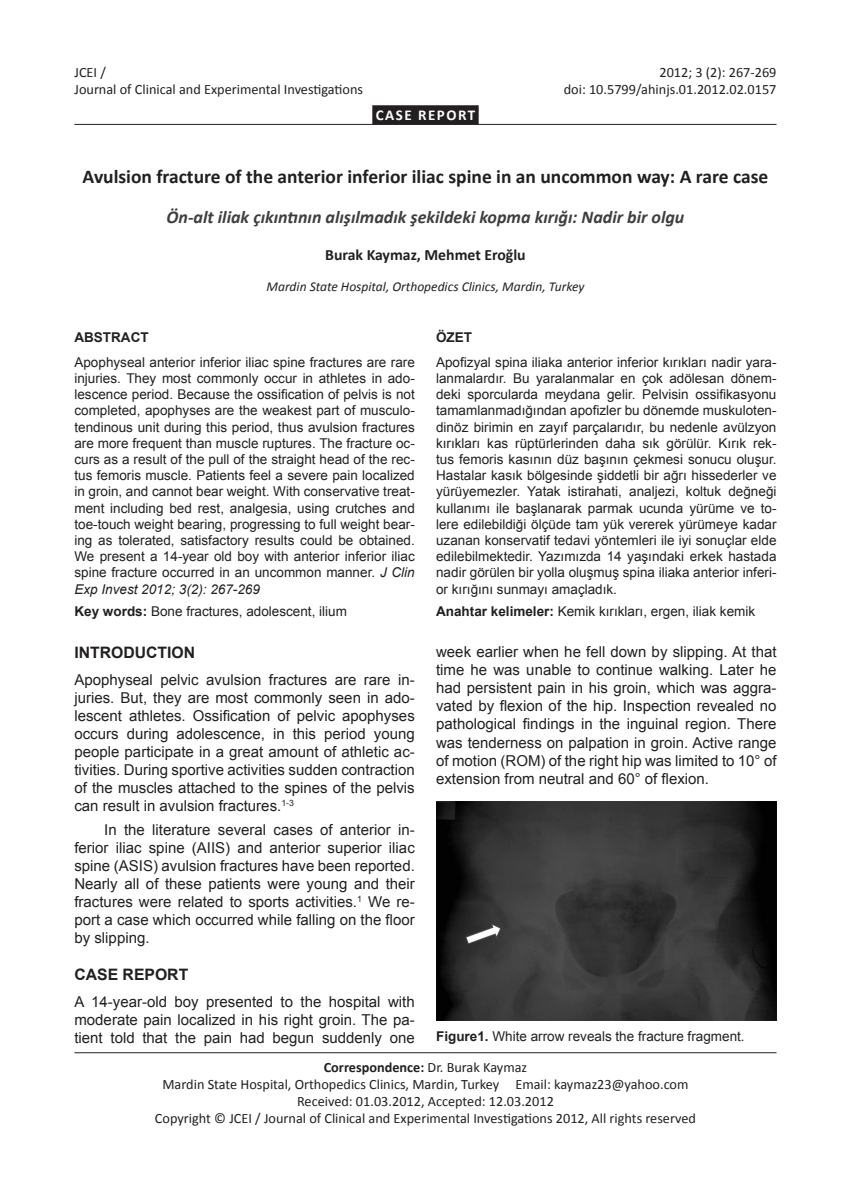
<style>
.page{position:relative;width:851px;height:1191px;background:#fff}
.page>*{position:absolute;margin:0;border:0;box-sizing:border-box;transform-origin:0 0}
._03-Makale_Baslik_1{font:700 19.5px "Calibri";color:#231f20}
._04-Makale_Baslik_2{font:italic 700 18px "Calibri";color:#3e3e3f}
._05-Yazarlar{font:700 15.75px "Calibri";color:#231f20}
._11-Alt_Konu{font:700 15.75px "Arial";color:#231f20}
._13-MetinSifir{font:15px/18px "Arial";color:#231f20;text-align:justify}
._14-MetinGir{font:15px/18px "Arial";color:#231f20;text-align:justify}
._02-Makale_Tipi{font:700 15px "Calibri";letter-spacing:.1em;color:#fff}
._20-Ust_AltBilgi_Yaz{font:15px "Calibri";color:#231f20}
._10-AltBilgi_Yazisma{font:14.25px "Calibri";color:#231f20}
._01-UstBilgi_KDAD_1{font:14.25px "Calibri";color:#231f20}
._10-AltBilgi_Yazisma-2{font:700 14.25px "Calibri";color:#231f20}
._20-Ust_AltBilgi_Yaz-2{font:italic 14.25px "Calibri";color:#231f20}
._08-Ozet_Turkish{font:13.5px/16.2px "Arial";color:#231f20;text-align:justify}
._09-Ozet_English{font:13.5px/16.2px "Arial";color:#231f20;text-align:justify}
._06-YazarAdres-0_tek{font:italic 13.5px "Calibri";color:#231f20}
._18-SekilResim_ve_Ya{font:13.5px "Arial";color:#231f20}
._07-Ozet_Baslik{font:700 13.5px "Arial";color:#231f20}
.s1{font-weight:700}
.s2{font-style:italic}
.s3{font-weight:400}
</style>
<div class="page">
<div style="left:373px;top:106px;width:105px;height:18px;background:#231f20"></div>
<div style="left:372px;top:105px;width:106px;height:19px;border:2px solid #231f20"></div>
<hr style="left:74px;top:1052px;width:702px;height:1px;background:#231f20">
<hr style="left:74px;top:124px;width:702px;height:1px;background:#231f20">
<img style="left:436px;top:801px;width:340px;height:220px">
<p class="_01-UstBilgi_KDAD_1" style="left:74px;top:63px;width:33px">JCEI /</p>
<p class="_01-UstBilgi_KDAD_1" style="left:659px;top:63px;width:118px">2012; 3 (2): 267-269</p>
<p class="_01-UstBilgi_KDAD_1" style="left:74px;top:80px;width:290px">Journal of Clinical and Experimental Investigations</p>
<p class="_01-UstBilgi_KDAD_1" style="left:563px;top:80px;width:214px">doi: 10.5799/ahinjs.01.2012.02.0157</p>
<p class="_02-Makale_Tipi" style="left:375px;top:105px;width:101px">CASE REPORT</p>
<p class="_20-Ust_AltBilgi_Yaz" style="left:753px;top:63px;width:24px">267</p>
<p class="_03-Makale_Baslik_1" style="left:83px;top:164px;width:687px">Avulsion fracture of the anterior inferior iliac spine in an uncommon way: A rare case</p>
<p class="_04-Makale_Baslik_2" style="left:166px;top:206px;width:519px">Ön-alt iliak çıkıntının alışılmadık şekildeki kopma kırığı: Nadir bir olgu</p>
<p class="_05-Yazarlar" style="left:325px;top:245px;width:202px">Burak Kaymaz, Mehmet Eroğlu</p>
<p class="_06-YazarAdres-0_tek" style="left:266px;top:278px;width:319px">Mardin State Hospital, Orthopedics Clinics, Mardin, Turkey</p>
<p class="_07-Ozet_Baslik" style="left:436px;top:328px;width:38px">ÖZET</p>
<p class="_08-Ozet_Turkish" style="left:436px;top:354px;width:342px">Apofizyal spina iliaka anterior inferior kırıkları nadir yara&shy;lanmalardır. Bu yaralanmalar en çok adölesan dönem&shy;deki sporcularda meydana gelir. Pelvisin ossifikasyonu tamamlanmadığından apofizler bu dönemde muskuloten&shy;dinöz birimin en zayıf parçalarıdır, bu nedenle avülzyon kırıkları kas rüptürlerinden daha sık görülür. Kırık rek&shy;tus femoris kasının düz başının çekmesi sonucu oluşur.<br>Hastalar kasık bölgesinde şiddetli bir ağrı hissederler ve yürüyemezler. Yatak istirahati, analjezi, koltuk değneği kullanımı ile başlanarak parmak ucunda yürüme ve to&shy;lere edilebildiği ölçüde tam yük vererek yürümeye kadar uzanan konservatif tedavi yöntemleri ile iyi sonuçlar elde edilebilmektedir. Yazımızda 14 yaşındaki erkek hastada nadir görülen bir yolla oluşmuş spina iliaka anterior inferi&shy;or kırığını sunmayı amaçladık.</p>
<p class="_08-Ozet_Turkish" style="left:436px;top:603px;width:320px"><span class="s1">Anahtar kelimeler:</span> Kemik kırıkları, ergen, iliak kemik</p>
<p class="_07-Ozet_Baslik" style="left:74px;top:328px;width:76px">ABSTRACT</p>
<p class="_09-Ozet_English" style="left:74px;top:354px;width:342px">Apophyseal anterior inferior iliac spine fractures are rare injuries. They most commonly occur in athletes in ado&shy;lescence period. Because the ossification of pelvis is not completed, apophyses are the weakest part of musculo&shy;tendinous unit during this period, thus avulsion fractures are more frequent than muscle ruptures. The fracture oc&shy;curs as a result of the pull of the straight head of the rec&shy;tus femoris muscle. Patients feel a severe pain localized in groin, and cannot bear weight. With conservative treat&shy;ment including bed rest, analgesia, using crutches and toe-touch weight bearing, progressing to full weight bear&shy;ing as tolerated, satisfactory results could be obtained.<br>We present a 14-year old boy with anterior inferior iliac spine fracture occurred in an uncommon manner. <span class="s2">J Clin Exp Invest 2012; 3(2): 267-269</span></p>
<p class="_09-Ozet_English" style="left:74px;top:603px;width:274px"><span class="s1">Key words:</span> Bone fractures, adolescent, ilium</p>
<p class="_11-Alt_Konu" style="left:74px;top:642px;width:122px">INTRODUCTION</p>
<p class="_13-MetinSifir" style="left:74px;top:670px;width:342px">Apophyseal pelvic avulsion fractures are rare in&shy;juries. But, they are most commonly seen in ado&shy;lescent athletes. Ossification of pelvic apophyses occurs during adolescence, in this period young people participate in a great amount of athletic ac&shy;tivities. During sportive activities sudden contraction of the muscles attached to the spines of the pelvis can result in avulsion fractures.<sup>1-3</sup></p>
<p class="_14-MetinGir" style="left:74px;top:820px;width:342px;text-indent:30px">In the literature several cases of anterior in&shy;ferior iliac spine (AIIS) and anterior superior iliac spine (ASIS) avulsion fractures have been reported.<br>Nearly all of these patients were young and their fractures were related to sports activities.<sup>1</sup> We re&shy;port a case which occurred while falling on the floor by slipping.</p>
<p class="_11-Alt_Konu" style="left:74px;top:964px;width:115px">CASE REPORT</p>
<p class="_13-MetinSifir" style="left:74px;top:992px;width:342px">A 14-year-old boy presented to the hospital with moderate pain localized in his right groin. The pa&shy;tient told that the pain had begun suddenly one</p>
<p class="_13-MetinSifir" style="left:436px;top:643px;width:342px">week earlier when he fell down by slipping. At that time he was unable to continue walking. Later he had persistent pain in his groin, which was aggra&shy;vated by flexion of the hip. Inspection revealed no pathological findings in the inguinal region. There was tenderness on palpation in groin. Active range of motion (ROM) of the right hip was limited to 10° of extension from neutral and 60° of flexion.</p>
<p class="_18-SekilResim_ve_Ya" style="left:436px;top:1027px;width:310px"><span class="s1">Figure1.</span> White arrow reveals the fracture fragment.</p>
<p class="_10-AltBilgi_Yazisma-2" style="left:324px;top:1058px;width:205px">Correspondence: <span class="s3">Dr. Burak Kaymaz</span></p>
<p class="_10-AltBilgi_Yazisma" style="left:162px;top:1075px;width:527px">Mardin State Hospital, Orthopedics Clinics, Mardin, Turkey Email: kaymaz23@yahoo.com</p>
<p class="_10-AltBilgi_Yazisma" style="left:297px;top:1092px;width:258px">Received: 01.03.2012, Accepted: 12.03.2012</p>
<p class="_10-AltBilgi_Yazisma" style="left:155px;top:1109px;width:542px">Copyright © JCEI / Journal of Clinical and Experimental Investigations 2012, All rights reserved</p>
<p class="_20-Ust_AltBilgi_Yaz-2" style="left:367px;top:1108px;width:113px">www.jceionline.org</p>
</div>
